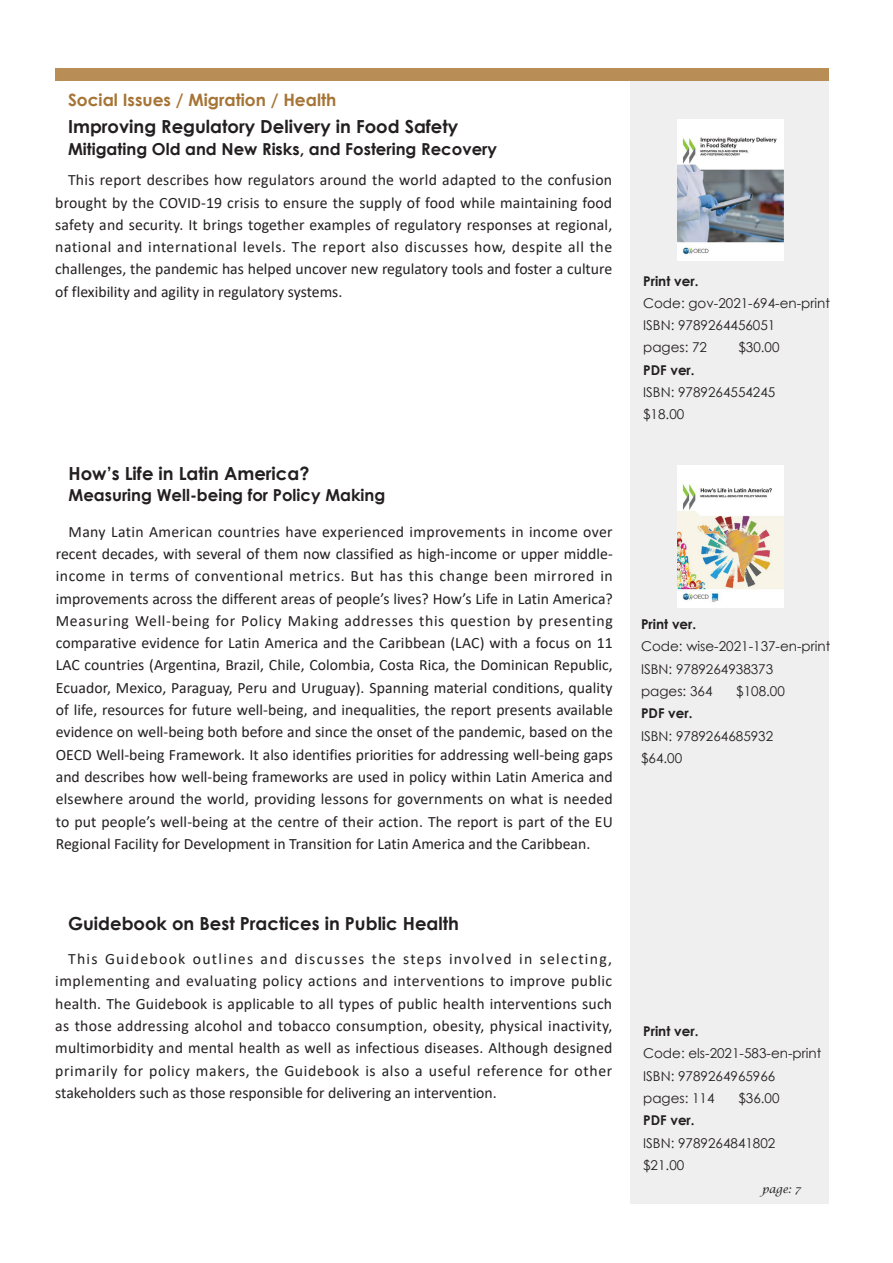
<style>
.page{position:relative;width:893px;height:1263px;background:#fff}
.page>*{position:absolute;margin:0;border:0;box-sizing:border-box;transform-origin:0 0}
.t1{font:700 18px "Century Gothic";color:#231f20}
.t2{font:700 16.95px "Century Gothic";color:#a67435}
.t3{font:700 16.5px "Century Gothic";color:#231f20}
.t4{font:15.75px/22.4px "Calibri";color:#231f20;text-align:justify}
.t5{font:13.5px "Century Gothic";color:#231f20}
.t6{font:700 13.5px "Century Gothic";color:#231f20}
.t7{font:italic 10.65px "Lucida Calligraphy";color:#231f20}
</style>
<div class="page">
<div style="left:55px;top:69px;width:774px;height:12px;background:#b88d56"></div>
<div style="left:630px;top:81px;width:198px;height:1122px;background:#efeff0"></div>
<img style="left:677px;top:119px;width:106px;height:142px">
<img style="left:677px;top:466px;width:106px;height:141px">
<p class="t2" style="left:68px;top:87px;width:270px">Social Issues / Migration / Health</p>
<p class="t1" style="left:68px;top:113px;width:392px">Improving Regulatory Delivery in Food Safety</p>
<p class="t3" style="left:68px;top:136px;width:430px">Mitigating Old and New Risks, and Fostering Recovery</p>
<p class="t4" style="left:55px;top:168px;width:559px;text-indent:13px">This report describes how regulators around the world adapted to the confusion brought by the COVID-19 crisis to ensure the supply of food while maintaining food safety and security. It brings together examples of regulatory responses at regional, national and international levels. The report also discusses how, despite all the challenges, the pandemic has helped uncover new regulatory tools and foster a culture of flexibility and agility in regulatory systems.</p>
<p class="t1" style="left:69px;top:459px;width:242px">How’s Life in Latin America?</p>
<p class="t3" style="left:69px;top:483px;width:318px">Measuring Well-being for Policy Making</p>
<p class="t4" style="left:56px;top:520px;width:559px;text-indent:13px">Many Latin American countries have experienced improvements in income over recent decades, with several of them now classified as high-income or upper middle&shy;income in terms of conventional metrics. But has this change been mirrored in improvements across the different areas of people’s lives? How’s Life in Latin America?<br>Measuring Well-being for Policy Making addresses this question by presenting comparative evidence for Latin America and the Caribbean (LAC) with a focus on 11<br>LAC countries (Argentina, Brazil, Chile, Colombia, Costa Rica, the Dominican Republic, Ecuador, Mexico, Paraguay, Peru and Uruguay). Spanning material conditions, quality of life, resources for future well-being, and inequalities, the report presents available evidence on well-being both before and since the onset of the pandemic, based on the OECD Well-being Framework. It also identifies priorities for addressing well-being gaps and describes how well-being frameworks are used in policy within Latin America and elsewhere around the world, providing lessons for governments on what is needed to put people’s well-being at the centre of their action. The report is part of the EU Regional Facility for Development in Transition for Latin America and the Caribbean.</p>
<p class="t1" style="left:68px;top:909px;width:392px">Guidebook on Best Practices in Public Health</p>
<p class="t4" style="left:55px;top:947px;width:559px;text-indent:13px">This Guidebook outlines and discusses the steps involved in selecting, implementing and evaluating policy actions and interventions to improve public health. The Guidebook is applicable to all types of public health interventions such as those addressing alcohol and tobacco consumption, obesity, physical inactivity, multimorbidity and mental health as well as infectious diseases. Although designed primarily for policy makers, the Guidebook is also a useful reference for other stakeholders such as those responsible for delivering an intervention.</p>
<p class="t6" style="left:643px;top:270px;width:57px">Print ver.</p>
<p class="t5" style="left:643px;top:293px;width:188px">Code: gov-2021-694-en-print</p>
<p class="t5" style="left:643px;top:316px;width:134px">ISBN: 9789264456051</p>
<p class="t5" style="left:643px;top:338px;width:65px">pages: 72</p>
<p class="t5" style="left:738px;top:338px;width:43px">$30.00</p>
<p class="t6" style="left:643px;top:360px;width:53px">PDF ver.</p>
<p class="t5" style="left:643px;top:383px;width:134px">ISBN: 9789264554245</p>
<p class="t5" style="left:643px;top:405px;width:43px">$18.00</p>
<p class="t6" style="left:641px;top:614px;width:57px">Print ver.</p>
<p class="t5" style="left:641px;top:637px;width:191px">Code: wise-2021-137-en-print</p>
<p class="t5" style="left:641px;top:659px;width:134px">ISBN: 9789264938373</p>
<p class="t5" style="left:641px;top:681px;width:73px">pages: 364</p>
<p class="t5" style="left:736px;top:681px;width:50px">$108.00</p>
<p class="t6" style="left:641px;top:703px;width:53px">PDF ver.</p>
<p class="t5" style="left:641px;top:726px;width:134px">ISBN: 9789264685932</p>
<p class="t5" style="left:641px;top:748px;width:43px">$64.00</p>
<p class="t6" style="left:643px;top:1021px;width:57px">Print ver.</p>
<p class="t5" style="left:643px;top:1044px;width:180px">Code: els-2021-583-en-print</p>
<p class="t5" style="left:643px;top:1066px;width:134px">ISBN: 9789264965966</p>
<p class="t5" style="left:643px;top:1089px;width:73px">pages: 114</p>
<p class="t5" style="left:738px;top:1089px;width:43px">$36.00</p>
<p class="t6" style="left:643px;top:1110px;width:53px">PDF ver.</p>
<p class="t5" style="left:643px;top:1133px;width:134px">ISBN: 9789264841802</p>
<p class="t5" style="left:643px;top:1156px;width:43px">$21.00</p>
<p class="t7" style="left:758px;top:1179px;width:40px">page: 7</p>
<p class="t7" style="left:762px;top:1183px;width:40px">page: 7</p>
</div>
